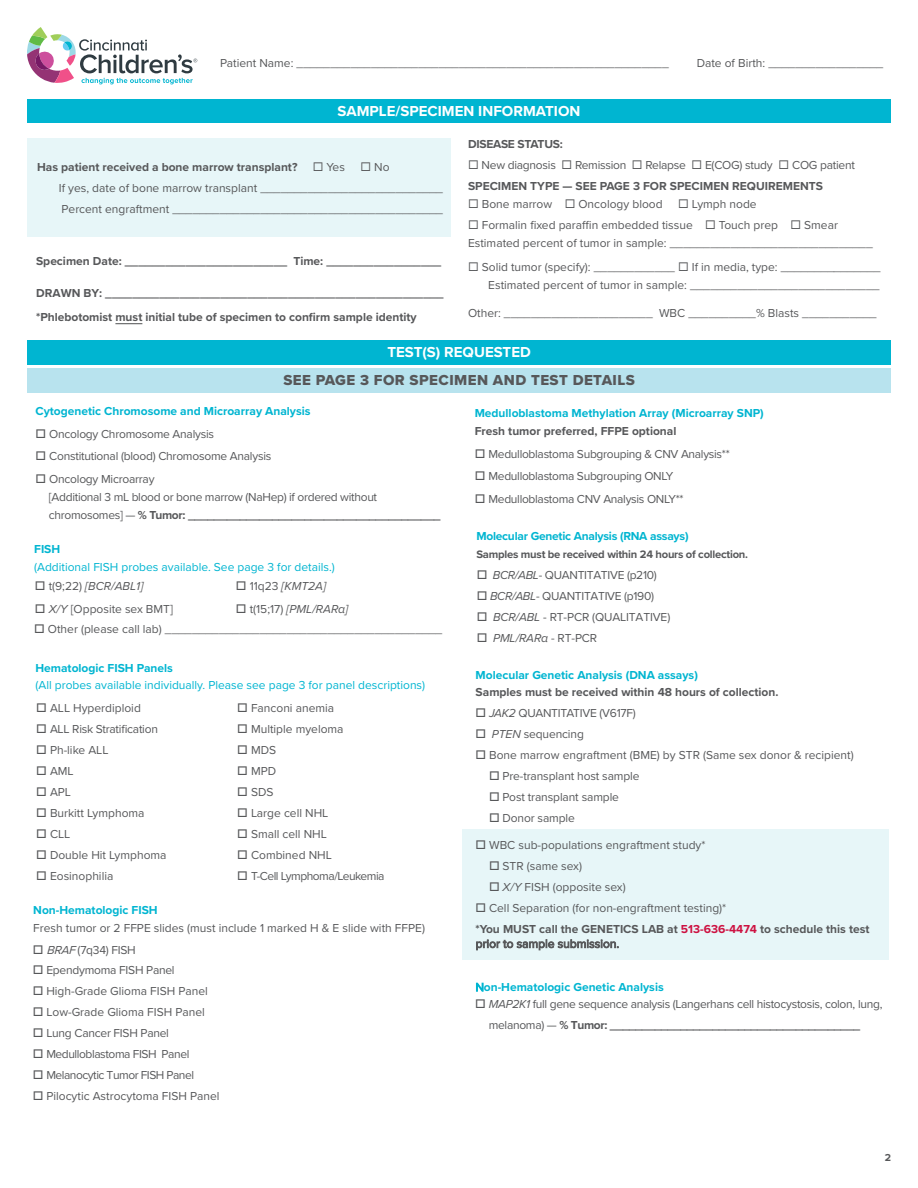
<style>
.page{position:relative;width:918px;height:1188px;background:#fff}
.page>*{position:absolute;margin:0;border:0;box-sizing:border-box;transform-origin:0 0}
.t1{font:700 15px "Proxima Nova";color:#fff}
.t2{font:15px "Proxima Nova Extrabld";letter-spacing:.03em;color:#57585a}
.t3{font:12px/21px "Proxima Nova";color:#57585a}
.t4{font:700 12px/24px "Proxima Nova";color:#57585a}
.t5{font:12px/21px "Proxima Nova";letter-spacing:-.025em;color:#57585a}
.t6{font:12px "Proxima Nova";letter-spacing:-.02em;color:#57585a}
.t7{font:700 12px "Proxima Nova";color:#00b5d1}
.t8{font:12px "Proxima Nova";color:#00b5d1}
.t9{font:italic 12px "Proxima Nova";color:#57585a}
.t10{font:12px "Proxima Nova";letter-spacing:-.04em;color:#57585a}
.t11{font:700 12px "Proxima Nova";letter-spacing:-.02em;color:#00b5d1}
.t12{font:12px "Proxima Nova";letter-spacing:-.035em;color:#57585a}
.t13{font:700 12px "Proxima Nova";letter-spacing:-.02em;color:#57585a}
.t14{font:700 11.25px "Proxima Nova";letter-spacing:-.02em;color:#57585a}
.t15{font:700 10.5px "Proxima Nova";color:#57585a}
.s1{font-weight:400}
.s2{font-style:normal}
.s3{font-style:italic}
.s4{font-weight:700;color:#00b5d1}
.s5{color:#cd1141}
.s6{font-weight:400;color:#58595b}
.s7{font-weight:700}
</style>
<div class="page">
<svg style="left:27px;top:27px;width:170px;height:57px"></svg>
<div style="left:462px;top:829px;width:427px;height:131px;background:#e7f6f8"></div>
<div style="left:27px;top:340px;width:864px;height:24px;background:#00b5d1"></div>
<div style="left:27px;top:368px;width:864px;height:24px;background:#b8e3ee"></div>
<div style="left:27px;top:138px;width:423px;height:99px;background:#e7f6f8"></div>
<div style="left:27px;top:99px;width:864px;height:24px;background:#00b5d1"></div>
<svg style="left:115px;top:323px;width:27px;height:1px"></svg>
<p class="t3" style="left:220px;top:52px;width:450px">Patient Name: _______________________________________________________</p>
<p class="t3" style="left:697px;top:52px;width:188px">Date of Birth: _________________</p>
<p class="t1" style="left:338px;top:100px;width:244px">SAMPLE/SPECIMEN INFORMATION</p>
<p class="t4" style="left:37px;top:155px;width:262px">Has patient received a bone marrow transplant?</p>
<p class="t3" style="left:313px;top:156px;width:34px">◻ Yes</p>
<p class="t3" style="left:59px;top:156px;width:386px;text-indent:302px">◻ No<br>If yes, date of bone marrow transplant ___________________________<br>Percent engraftment ________________________________________</p>
<p class="t4" style="left:36px;top:249px;width:407px">Specimen Date: ________________________ Time: _________________</p>
<p class="t4" style="left:36px;top:281px;width:409px">DRAWN BY: __________________________________________________ *Phlebotomist must initial tube of specimen to confirm sample identity</p>
<p class="t13" style="left:468px;top:135px;width:96px">DISEASE STATUS:</p>
<p class="t6" style="left:468px;top:156px;width:388px">◻ New diagnosis ◻ Remission ◻ Relapse ◻ E(COG) study ◻ COG patient</p>
<p class="t4" style="left:468px;top:173px;width:356px">SPECIMEN TYPE — SEE PAGE 3 FOR SPECIMEN REQUIREMENTS</p>
<p class="t3" style="left:468px;top:193px;width:196px">◻ Bone marrow ◻ Oncology blood</p>
<p class="t3" style="left:678px;top:193px;width:80px">◻ Lymph node</p>
<p class="t3" style="left:468px;top:214px;width:371px">◻ Formalin fixed paraffin embedded tissue ◻ Touch prep ◻ Smear</p>
<p class="t3" style="left:468px;top:232px;width:406px">Estimated percent of tumor in sample: ______________________________</p>
<p class="t3" style="left:468px;top:256px;width:414px">◻ Solid tumor (specify): ____________ ◻ If in media, type: _______________</p>
<p class="t3" style="left:488px;top:274px;width:393px">Estimated percent of tumor in sample: ____________________________</p>
<p class="t3" style="left:468px;top:302px;width:410px">Other: ______________________ WBC __________% Blasts ___________</p>
<p class="t1" style="left:387px;top:341px;width:145px">TEST(S) REQUESTED</p>
<p class="t2" style="left:283px;top:369px;width:353px">SEE PAGE 3 FOR SPECIMEN AND TEST DETAILS</p>
<p class="t7" style="left:35px;top:402px;width:277px">Cytogenetic Chromosome and Microarray Analysis</p>
<p class="t6" style="left:35px;top:425px;width:180px">□ Oncology Chromosome Analysis</p>
<p class="t6" style="left:35px;top:447px;width:237px">□ Constitutional (blood) Chromosome Analysis</p>
<p class="t6" style="left:35px;top:470px;width:121px">□ Oncology Microarray</p>
<p class="t5" style="left:49px;top:486px;width:330px">[Additional 3 mL blood or bone marrow (NaHep) if ordered without</p>
<p class="t4" style="left:49px;top:502px;width:393px"><span class="s1">chromosomes] —</span> % Tumor: _______________________________________</p>
<p class="t7" style="left:34px;top:540px;width:28px">FISH</p>
<p class="t8" style="left:34px;top:558px;width:302px">(Additional FISH probes available. See page 3 for details.)</p>
<p class="t9" style="left:35px;top:577px;width:110px">□ <span class="s2">t(9;22)</span> [BCR/ABL1]</p>
<p class="t3" style="left:35px;top:598px;width:140px">□ <span class="s3">X/Y</span> [Opposite sex BMT]</p>
<p class="t9" style="left:236px;top:577px;width:92px">□ <span class="s2">11q23</span> [KMT2A]</p>
<p class="t9" style="left:236px;top:600px;width:114px">□ <span class="s2">t(15;17)</span> [PML/RARα]</p>
<p class="t3" style="left:34px;top:618px;width:410px">□ Other (please call lab) _________________________________________</p>
<p class="t7" style="left:35px;top:659px;width:139px">Hematologic FISH Panels</p>
<p class="t8" style="left:35px;top:676px;width:391px">(All probes available individually. Please see page 3 for panel descriptions)</p>
<p class="t3" style="left:36px;top:697px;width:106px">□ ALL Hyperdiploid</p>
<p class="t6" style="left:36px;top:720px;width:123px">□ ALL Risk Stratification</p>
<p class="t3" style="left:36px;top:739px;width:74px">□ Ph-like ALL</p>
<p class="t3" style="left:36px;top:760px;width:39px">□ AML</p>
<p class="t3" style="left:36px;top:781px;width:36px">□ APL</p>
<p class="t3" style="left:36px;top:802px;width:110px">□ Burkitt Lymphoma</p>
<p class="t3" style="left:36px;top:823px;width:36px">□ CLL</p>
<p class="t3" style="left:36px;top:844px;width:132px">□ Double Hit Lymphoma</p>
<p class="t3" style="left:36px;top:865px;width:79px">□ Eosinophilia</p>
<p class="t3" style="left:237px;top:697px;width:98px">□ Fanconi anemia</p>
<p class="t3" style="left:237px;top:718px;width:108px">□ Multiple myeloma</p>
<p class="t3" style="left:237px;top:739px;width:40px">□ MDS</p>
<p class="t3" style="left:237px;top:760px;width:40px">□ MPD</p>
<p class="t3" style="left:237px;top:781px;width:38px">□ SDS</p>
<p class="t3" style="left:237px;top:802px;width:93px">□ Large cell NHL</p>
<p class="t3" style="left:237px;top:823px;width:91px">□ Small cell NHL</p>
<p class="t3" style="left:237px;top:844px;width:96px">□ Combined NHL</p>
<p class="t10" style="left:237px;top:867px;width:149px">□ T-Cell Lymphoma/Leukemia</p>
<p class="t3" style="left:33px;top:900px;width:393px;line-height:18px"><span class="s4">Non-Hematologic FISH<br></span>Fresh tumor or 2 FFPE slides (must include 1 marked H &amp; E slide with FFPE)</p>
<p class="t6" style="left:33px;top:941px;width:104px">□ <span class="s3">BRAF</span>(7q34) FISH</p>
<p class="t6" style="left:33px;top:962px;width:143px">□ Ependymoma FISH Panel</p>
<p class="t3" style="left:33px;top:980px;width:176px">□ High-Grade Glioma FISH Panel</p>
<p class="t3" style="left:33px;top:1001px;width:173px">□ Low-Grade Glioma FISH Panel</p>
<p class="t6" style="left:33px;top:1025px;width:138px">□ Lung Cancer FISH Panel</p>
<p class="t12" style="left:33px;top:1046px;width:158px">□ Medulloblastoma FISH Panel</p>
<p class="t10" style="left:33px;top:1067px;width:163px">□ Melanocytic Tumor FISH Panel</p>
<p class="t3" style="left:33px;top:1085px;width:188px">□ Pilocytic Astrocytoma FISH Panel</p>
<p class="t7" style="left:475px;top:405px;width:291px">Medulloblastoma Methylation Array (Microarray SNP)</p>
<p class="t4" style="left:475px;top:419px;width:203px">Fresh tumor preferred, FFPE optional</p>
<p class="t5" style="left:475px;top:443px;width:257px">□ Medulloblastoma Subgrouping &amp; CNV Analysis**</p>
<p class="t5" style="left:475px;top:465px;width:200px">□ Medulloblastoma Subgrouping ONLY</p>
<p class="t5" style="left:475px;top:488px;width:210px">□ Medulloblastoma CNV Analysis ONLY**</p>
<p class="t11" style="left:476px;top:528px;width:214px">Molecular Genetic Analysis (RNA assays)</p>
<p class="t14" style="left:476px;top:546px;width:273px">Samples must be received within 24 hours of collection.</p>
<p class="t5" style="left:477px;top:564px;width:181px">□ <span class="s3">BCR/ABL</span>- QUANTITATIVE (p210)</p>
<p class="t5" style="left:477px;top:585px;width:179px">□ <span class="s3">BCR/ABL</span>- QUANTITATIVE (p190)</p>
<p class="t3" style="left:477px;top:606px;width:195px">□ <span class="s3">BCR/ABL</span> - RT-PCR (QUALITATIVE)</p>
<p class="t9" style="left:477px;top:630px;width:122px">□ PML/RARα <span class="s2">- RT-PCR</span></p>
<p class="t7" style="left:476px;top:666px;width:224px">Molecular Genetic Analysis (DNA assays)</p>
<p class="t4" style="left:476px;top:679px;width:304px">Samples must be received within 48 hours of collection.</p>
<p class="t6" style="left:476px;top:704px;width:162px">□ <span class="s3">JAK2</span> QUANTITATIVE (V617F)</p>
<p class="t3" style="left:476px;top:723px;width:110px">□ <span class="s3">PTEN</span> sequencing</p>
<p class="t3" style="left:476px;top:744px;width:380px">□ Bone marrow engraftment (BME) by STR (Same sex donor &amp; recipient)</p>
<p class="t3" style="left:489px;top:765px;width:152px">□ Pre-transplant host sample</p>
<p class="t3" style="left:489px;top:786px;width:131px">□ Post transplant sample</p>
<p class="t3" style="left:489px;top:807px;width:87px">□ Donor sample</p>
<p class="t3" style="left:476px;top:834px;width:231px">□ WBC sub-populations engraftment study*</p>
<p class="t3" style="left:489px;top:855px;width:94px">□ STR (same sex)</p>
<p class="t3" style="left:489px;top:876px;width:138px">□ <span class="s3">X/Y</span> FISH (opposite sex)</p>
<p class="t3" style="left:476px;top:897px;width:252px">□ Cell Separation (for non-engraftment testing)*</p>
<p class="t4" style="left:476px;top:922px;width:395px;line-height:14.4px">*You MUST call the GENETICS LAB at <span class="s5">513-636-4474</span> to schedule this test <span class="s6">prior to sample submission.</span></p>
<p class="t7" style="left:476px;top:978px;width:190px"><span class="s1">N</span>on-Hematologic Genetic Analysis</p>
<p class="t5" style="left:489px;top:993px;width:395px;text-indent:-13px">□ <span class="s3">MAP2K1</span> full gene sequence analysis (Langerhans cell histocystosis, colon, lung, melanoma) — <span class="s7">% Tumor: _______________________________________</span></p>
<p class="t15" style="left:885px;top:1150px;width:8px">2</p>
</div>
